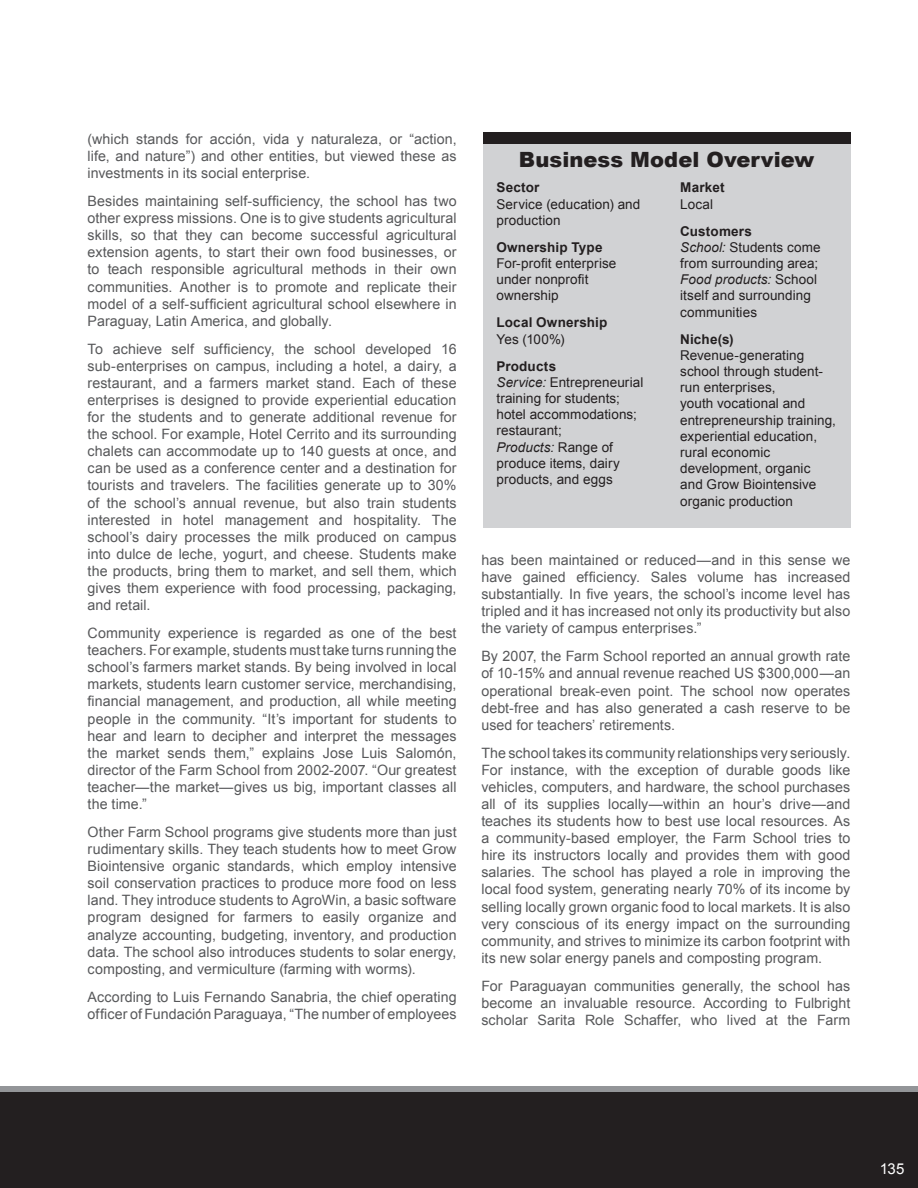
<style>
.page{position:relative;width:918px;height:1188px;background:#fff}
.page>*{position:absolute;margin:0;border:0;box-sizing:border-box;transform-origin:0 0}
.At_a_Glance__Headli{font:900 21px "Arial";letter-spacing:.005em;color:#231f20}
.Paragraphs{font:15px "Arial";color:#fff}
.Subheads{font:14.25px/17.1px "Arial";letter-spacing:.005em;color:#57585a;text-align:justify}
.At_a_Glance{font:13.5px/16.2px "Arial";letter-spacing:.005em;color:#231f20}
.At_a_Glance-2{font:700 13.5px/16.2px "Arial";letter-spacing:.015em;color:#231f20}
.s1{font-weight:700}
.s2{font-weight:400}
.s3{font-style:italic}
</style>
<div class="page">
<div style="left:483px;top:138px;width:367px;height:390px;background:#d1d2d4"></div>
<div style="left:483px;top:133px;width:367px;height:11px;background:#231f20"></div>
<div style="left:0;top:1087px;width:918px;height:101px;background:#939598"></div>
<div style="left:0;top:1092px;width:918px;height:96px;background:#231f20"></div>
<p class="Subheads" style="left:88px;top:131px;width:370px">(which stands for acción, vida y naturaleza, or “action, life, and nature”) and other entities, but viewed these as investments in its social enterprise.</p>
<p class="Subheads" style="left:88px;top:193px;width:370px">Besides maintaining self-sufficiency, the school has two other express missions. One is to give students agricultural skills, so that they can become successful agricultural extension agents, to start their own food businesses, or to teach responsible agricultural methods in their own communities. Another is to promote and replicate their model of a self-sufficient agricultural school elsewhere in Paraguay, Latin America, and globally.</p>
<p class="Subheads" style="left:88px;top:340px;width:371px">To achieve self sufficiency, the school developed 16 sub-enterprises on campus, including a hotel, a dairy, a restaurant, and a farmers market stand. Each of these enterprises is designed to provide experiential education for the students and to generate additional revenue for the school. For example, Hotel Cerrito and its surrounding chalets can accommodate up to 140 guests at once, and can be used as a conference center and a destination for tourists and travelers. The facilities generate up to 30% of the school’s annual revenue, but also train students interested in hotel management and hospitality. The school’s dairy processes the milk produced on campus into dulce de leche, yogurt, and cheese. Students make the products, bring them to market, and sell them, which gives them experience with food processing, packaging, and retail.</p>
<p class="Subheads" style="left:88px;top:625px;width:370px">Community experience is regarded as one of the best teachers. For example, students must take turns running the school’s farmers market stands. By being involved in local markets, students learn customer service, merchandising, financial management, and production, all while meeting people in the community. “It’s important for students to hear and learn to decipher and interpret the messages the market sends them,” explains Jose Luis Salomón, director of the Farm School from 2002-2007. “Our greatest teacher—the market—gives us big, important classes all the time.”</p>
<p class="Subheads" style="left:88px;top:824px;width:370px">Other Farm School programs give students more than just rudimentary skills. They teach students how to meet Grow Biointensive organic standards, which employ intensive soil conservation practices to produce more food on less land. They introduce students to AgroWin, a basic software program designed for farmers to easily organize and analyze accounting, budgeting, inventory, and production data. The school also introduces students to solar energy, composting, and vermiculture (farming with worms).</p>
<p class="Subheads" style="left:88px;top:988px;width:370px">According to Luis Fernando Sanabria, the chief operating officer of Fundación Paraguaya, “The number of employees</p>
<p class="At_a_Glance__Headli" style="left:519px;top:144px;width:297px">Business Model Overview</p>
<p class="At_a_Glance" style="left:496px;top:180px;width:145px"><span class="s1">Sector<br></span>Service (education) and production</p>
<p class="At_a_Glance" style="left:496px;top:239px;width:121px"><span class="s1">Ownership Type<br></span>For-profit enterprise under nonprofit ownership</p>
<p class="At_a_Glance-2" style="left:496px;top:315px;width:112px">Local Ownership<br><span class="s2">Yes (100%)</span></p>
<p class="At_a_Glance" style="left:496px;top:358px;width:148px"><span class="s1">Products<br></span><span class="s3">Service:</span> Entrepreneurial training for students; hotel accommodations; restaurant;<br><span class="s3">Products:</span> Range of produce items, dairy products, and eggs</p>
<p class="At_a_Glance-2" style="left:680px;top:180px;width:46px">Market<br><span class="s2">Local</span></p>
<p class="At_a_Glance" style="left:680px;top:223px;width:142px"><span class="s1">Customers<br></span><span class="s3">School:</span> Students come from surrounding area;<br><span class="s3">Food products:</span> School itself and surrounding communities</p>
<p class="At_a_Glance" style="left:680px;top:331px;width:157px"><span class="s1">Niche(s)<br></span>Revenue-generating school through student&shy;run enterprises,<br>youth vocational and entrepreneurship training, experiential education, rural economic development, organic and Grow Biointensive organic production</p>
<p class="Subheads" style="left:481px;top:552px;width:370px">has been maintained or reduced—and in this sense we have gained efficiency. Sales volume has increased substantially. In five years, the school’s income level has tripled and it has increased not only its productivity but also the variety of campus enterprises.”</p>
<p class="Subheads" style="left:481px;top:648px;width:370px">By 2007, the Farm School reported an annual growth rate of 10-15% and annual revenue reached US $300,000—an operational break-even point. The school now operates debt-free and has also generated a cash reserve to be used for teachers’ retirements.</p>
<p class="Subheads" style="left:481px;top:744px;width:371px">The school takes its community relationships very seriously.<br>For instance, with the exception of durable goods like vehicles, computers, and hardware, the school purchases all of its supplies locally—within an hour’s drive—and teaches its students how to best use local resources. As a community-based employer, the Farm School tries to hire its instructors locally and provides them with good salaries. The school has played a role in improving the local food system, generating nearly 70% of its income by selling locally grown organic food to local markets. It is also very conscious of its energy impact on the surrounding community, and strives to minimize its carbon footprint with its new solar energy panels and composting program.</p>
<p class="Subheads" style="left:481px;top:977px;width:370px">For Paraguayan communities generally, the school has become an invaluable resource. According to Fulbright scholar Sarita Role Schaffer, who lived at the Farm</p>
<p class="Paragraphs" style="left:880px;top:1159px;width:26px">135</p>
</div>
